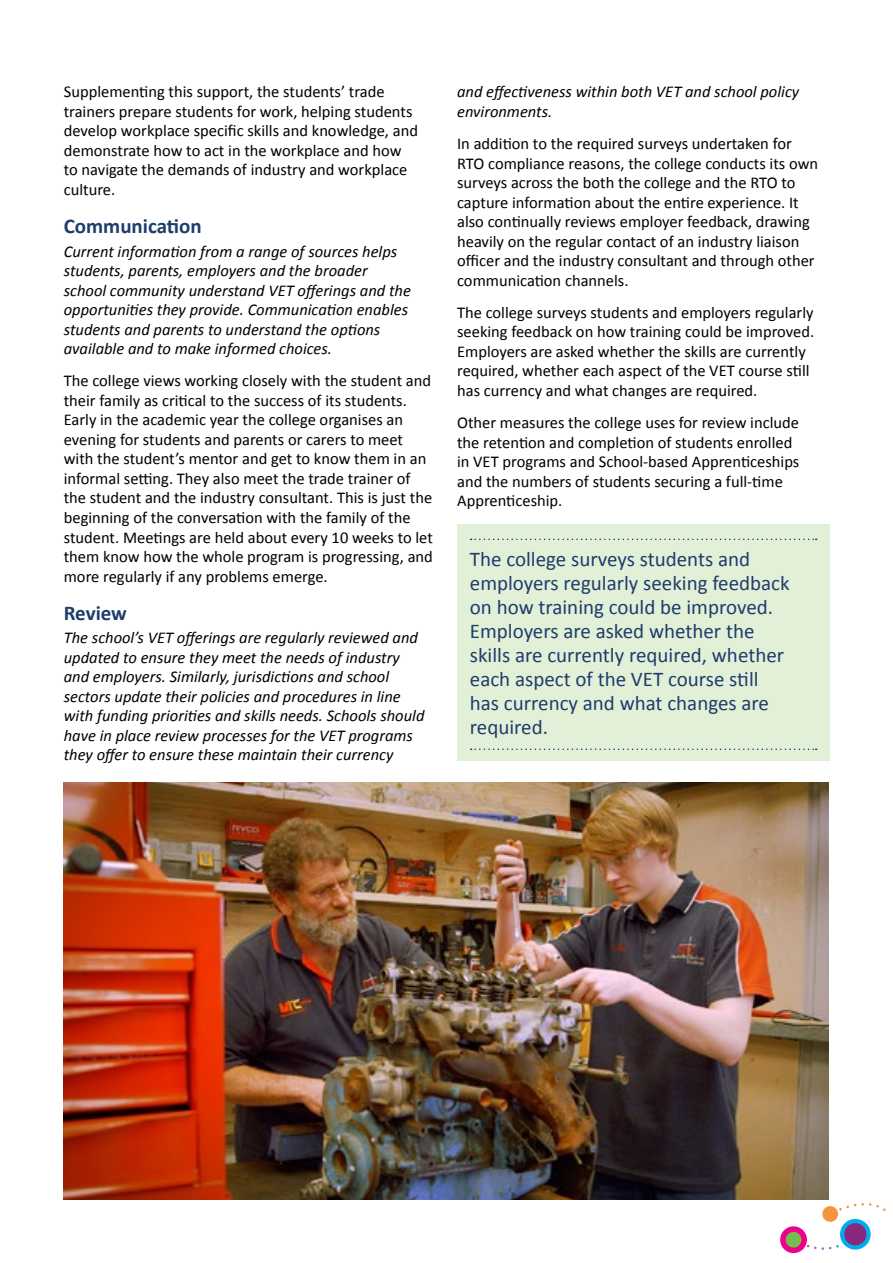
<style>
.page{position:relative;width:893px;height:1263px;background:#fff}
.page>*{position:absolute;margin:0;border:0;box-sizing:border-box;transform-origin:0 0}
.t1{font:21px/24px "Calibri";color:#1e3d6b}
.Heading_3{font:700 21px "Calibri";color:#1e3d6b}
.Body{font:16.5px/19.5px "Calibri";color:#000}
.Explanatory_text__af{font:italic 16.5px/19.5px "Calibri";color:#000}
</style>
<div class="page">
<svg style="left:780px;top:1226px;width:27px;height:27px"></svg>
<div style="left:786px;top:1232px;width:15px;height:15px;background:#75be4e;border-radius:50%"></div>
<svg style="left:807px;top:1245px;width:32px;height:5px"></svg>
<svg style="left:839px;top:1203px;width:47px;height:8px"></svg>
<div style="left:822px;top:1206px;width:16px;height:16px;background:#f7943e;border-radius:50%"></div>
<svg style="left:840px;top:1219px;width:31px;height:30px"></svg>
<div style="left:844px;top:1223px;width:22px;height:22px;background:#89297d;border-radius:50%"></div>
<div style="left:457px;top:524px;width:372px;height:237px;background:#e3f0d8"></div>
<svg style="left:471px;top:539px;width:346px;height:1px"></svg>
<svg style="left:471px;top:748px;width:346px;height:2px"></svg>
<img style="left:64px;top:782px;width:765px;height:417px">
<p class="Body" style="left:64px;top:82px;width:356px">Supplementing this support, the students’ trade trainers prepare students for work, helping students develop workplace specific skills and knowledge, and demonstrate how to act in the workplace and how to navigate the demands of industry and workplace culture.</p>
<p class="Heading_3" style="left:64px;top:213px;width:139px">Communication</p>
<p class="Explanatory_text__af" style="left:64px;top:241px;width:349px">Current information from a range of sources helps students, parents, employers and the broader school community understand VET offerings and the opportunities they provide. Communication enables students and parents to understand the options available and to make informed choices.</p>
<p class="Body" style="left:64px;top:371px;width:371px">The college views working closely with the student and their family as critical to the success of its students.<br>Early in the academic year the college organises an evening for students and parents or carers to meet with the student’s mentor and get to know them in an informal setting. They also meet the trade trainer of the student and the industry consultant. This is just the beginning of the conversation with the family of the student. Meetings are held about every 10 weeks to let them know how the whole program is progressing, and more regularly if any problems emerge.</p>
<p class="Heading_3" style="left:64px;top:599px;width:65px">Review</p>
<p class="Explanatory_text__af" style="left:64px;top:627px;width:362px">The school’s VET offerings are regularly reviewed and updated to ensure they meet the needs of industry and employers. Similarly, jurisdictions and school sectors update their policies and procedures in line with funding priorities and skills needs. Schools should have in place review processes for the VET programs they offer to ensure these maintain their currency</p>
<p class="Explanatory_text__af" style="left:457px;top:82px;width:344px">and effectiveness within both VET and school policy environments.</p>
<p class="Body" style="left:457px;top:134px;width:363px">In addition to the required surveys undertaken for RTO compliance reasons, the college conducts its own surveys across the both the college and the RTO to capture information about the entire experience. It also continually reviews employer feedback, drawing heavily on the regular contact of an industry liaison officer and the industry consultant and through other communication channels.</p>
<p class="Body" style="left:457px;top:303px;width:359px">The college surveys students and employers regularly seeking feedback on how training could be improved.<br>Employers are asked whether the skills are currently required, whether each aspect of the VET course still has currency and what changes are required.</p>
<p class="Body" style="left:457px;top:413px;width:344px">Other measures the college uses for review include the retention and completion of students enrolled in VET programs and School-based Apprenticeships and the numbers of students securing a full-time Apprenticeship.</p>
<p class="t1" style="left:470px;top:547px;width:321px">The college surveys students and employers regularly seeking feedback on how training could be improved.<br>Employers are asked whether the skills are currently required, whether each aspect of the VET course still has currency and what changes are required.</p>
</div>
